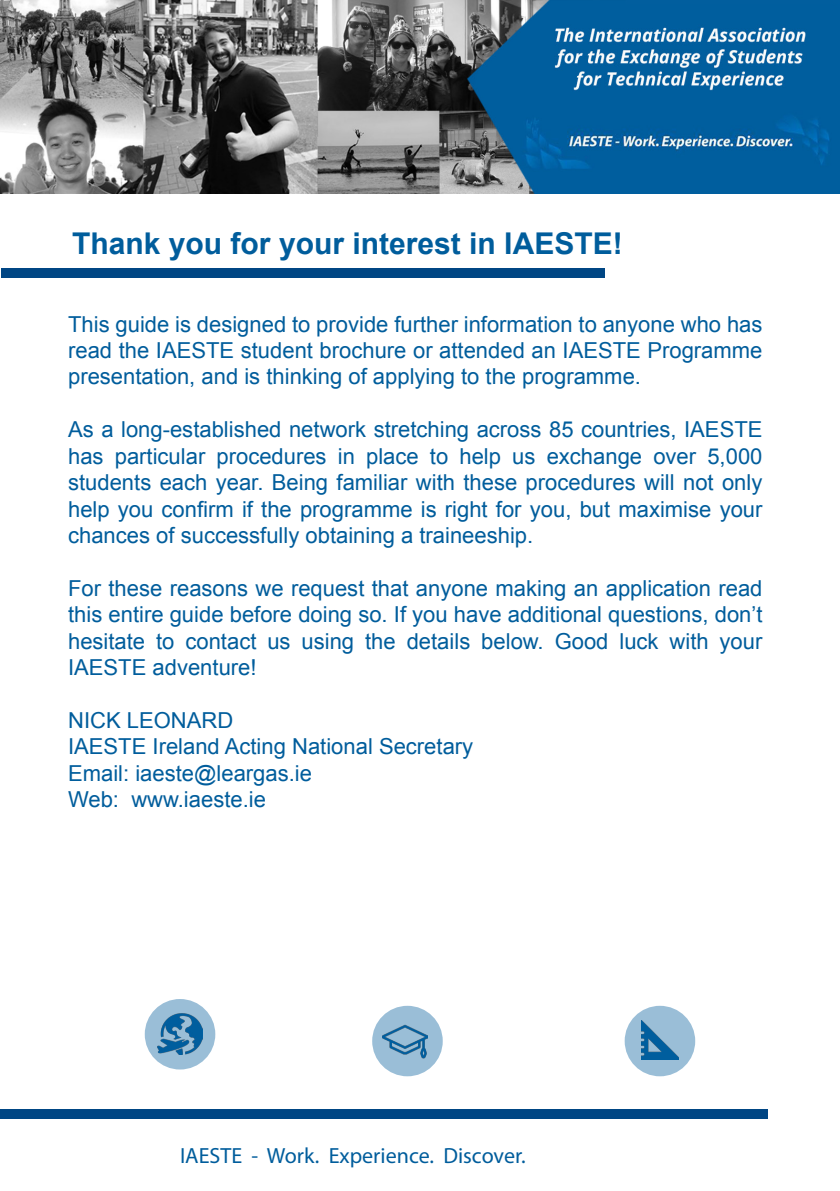
<style>
.page{position:relative;width:840px;height:1191px;background:#fff}
.page>*{position:absolute;margin:0;border:0;box-sizing:border-box;transform-origin:0 0}
.t1{font:700 30px "Arial";color:#005d9c}
.t2{font:22px/26.4px "Arial";color:#005d9c;text-align:justify}
.t3{font:22px "Myriad Pro";color:#005d9c}
</style>
<div class="page">
<div style="left:1px;top:1109px;width:766px;height:10px;background:#004684"></div>
<img style="left:0;top:0;width:839px;height:193px">
<div style="left:624px;top:1005px;width:70px;height:71px;background:#9abed7;border-radius:50%"></div>
<div style="left:145px;top:999px;width:70px;height:70px;background:#9abed7;border-radius:50%"></div>
<div style="left:372px;top:1005px;width:70px;height:71px;background:#9abed7;border-radius:50%"></div>
<img style="left:382px;top:1024px;width:45px;height:35px">
<img style="left:158px;top:1013px;width:44px;height:41px">
<img style="left:641px;top:1020px;width:37px;height:39px">
<div style="left:1px;top:268px;width:603px;height:10px;background:#004684"></div>
<p class="t1" style="left:72px;top:224px;width:552px">Thank you for your interest in IAESTE!</p>
<p class="t2" style="left:68px;top:311px;width:695px">This guide is designed to provide further information to anyone who has read the IAESTE student brochure or attended an IAESTE Programme presentation, and is thinking of applying to the programme.</p>
<p class="t2" style="left:68px;top:416px;width:695px">As a long-established network stretching across 85 countries, IAESTE has particular procedures in place to help us exchange over 5,000 students each year. Being familiar with these procedures will not only help you confirm if the programme is right for you, but maximise your chances of successfully obtaining a traineeship.</p>
<p class="t2" style="left:68px;top:575px;width:695px">For these reasons we request that anyone making an application read this entire guide before doing so. If you have additional questions, don’t hesitate to contact us using the details below. Good luck with your IAESTE adventure!</p>
<p class="t2" style="left:68px;top:707px;width:167px">NICK LEONARD</p>
<p class="t2" style="left:68px;top:733px;width:406px">IAESTE Ireland Acting National Secretary</p>
<p class="t2" style="left:68px;top:760px;width:245px">Email: iaeste@leargas.ie</p>
<p class="t2" style="left:68px;top:786px;width:199px">Web: www.iaeste.ie</p>
<p class="t3" style="left:180px;top:1142px;width:347px">IAESTE - Work. Experience. Discover.</p>
</div>
